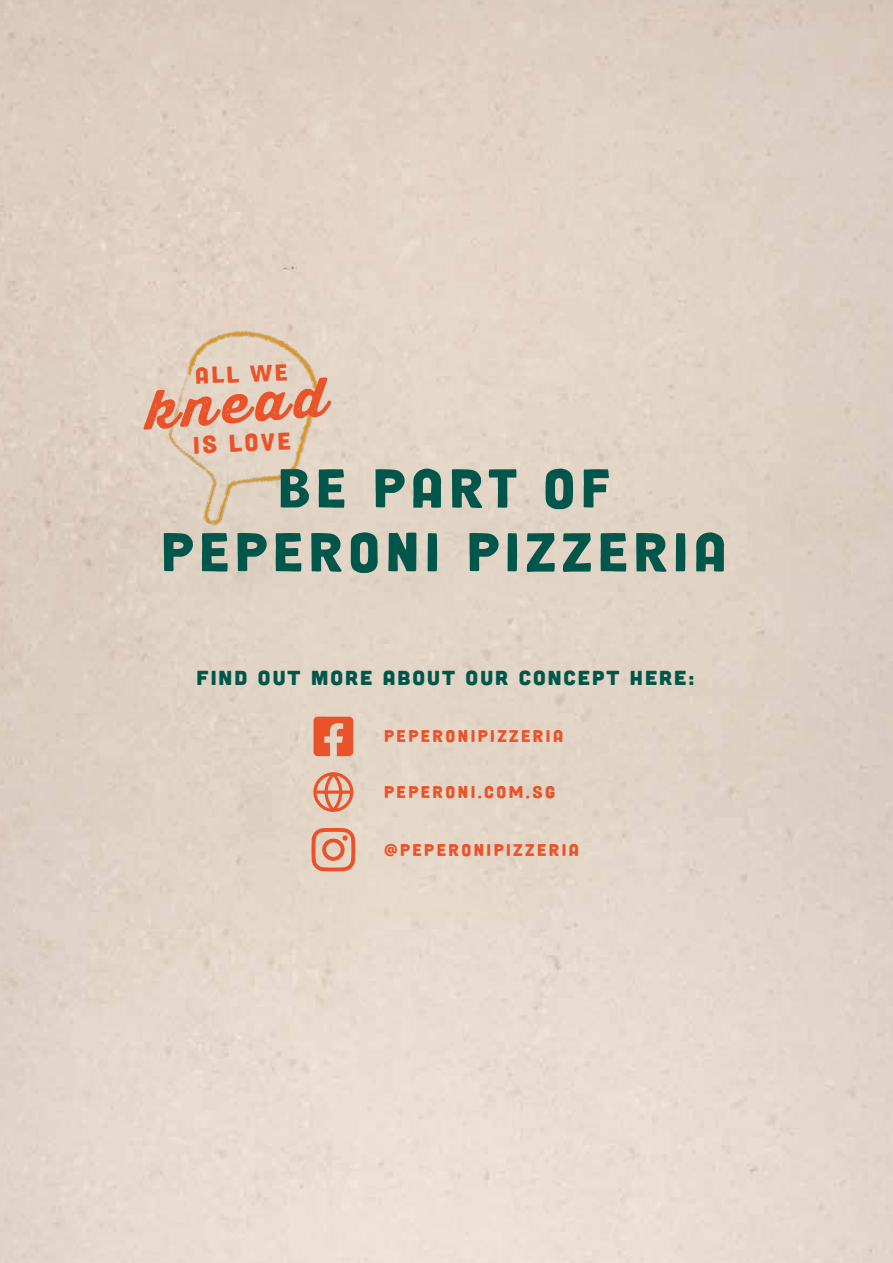
<style>
.page{position:relative;width:893px;height:1263px;background:#fff}
.page>*{position:absolute;margin:0;border:0;box-sizing:border-box;transform-origin:0 0}
.t1{font:55.5px/63.8px "Mortina DEMO Regular";letter-spacing:.09em;color:#00564a;text-align:center;scale:1.08 1}
.t2{font:53.25px "Thirsty Rough Bol";color:#ea5329;scale:1.08 1}
.t3{font:24.6px "Mortina DEMO Regular";color:#ea5329;scale:1.08 1}
.t4{font:23.4px "Mortina DEMO Regular";color:#ea5329;scale:1.08 1}
.t5{font:20.25px "Cubano";letter-spacing:.09em;color:#00564a;scale:1.08 1}
.t6{font:17.1px "Mortina DEMO Regular";letter-spacing:.13em;color:#ea5329;scale:1.08 1}
</style>
<div class="page">
<img style="left:0;top:0;width:893px;height:1263px">
<svg style="left:314px;top:717px;width:39px;height:39px;background:#e86f4a"></svg>
<svg style="left:311px;top:828px;width:44px;height:43px;background:#e59f85"></svg>
<div style="left:313px;top:772px;width:40px;height:40px;border:3px solid #ea5329;border-radius:50%"></div>
<svg style="left:315px;top:790px;width:37px;height:4px"></svg>
<div style="left:324px;top:772px;width:18px;height:40px;border:3px solid #ea5329;border-radius:50%"></div>
<img style="left:112px;top:303px;width:254px;height:254px">
<h3 class="t4" style="left:195px;top:365px;width:87px;rotate:-2deg">ALL WE</h3>
<h2 class="t2" style="left:144px;top:370px;width:168px;rotate:-4deg">knead</h2>
<h1 class="t1" style="left:161px;top:459px;width:525px">BE PART OF<br>PEPERONI PIZZERIA</h1>
<h3 class="t3" style="left:193px;top:433px;width:92px;rotate:-2deg">IS LOVE</h3>
<p class="t5" style="left:197px;top:665px;width:462px">FIND OUT MORE ABOUT OUR CONCEPT HERE:</p>
<p class="t6" style="left:384px;top:728px;width:167px">PEPERONIPIZZERIA</p>
<p class="t6" style="left:384px;top:784px;width:160px">PEPERONI.COM.SG</p>
<p class="t6" style="left:384px;top:842px;width:182px">@PEPERONIPIZZERIA</p>
</div>
